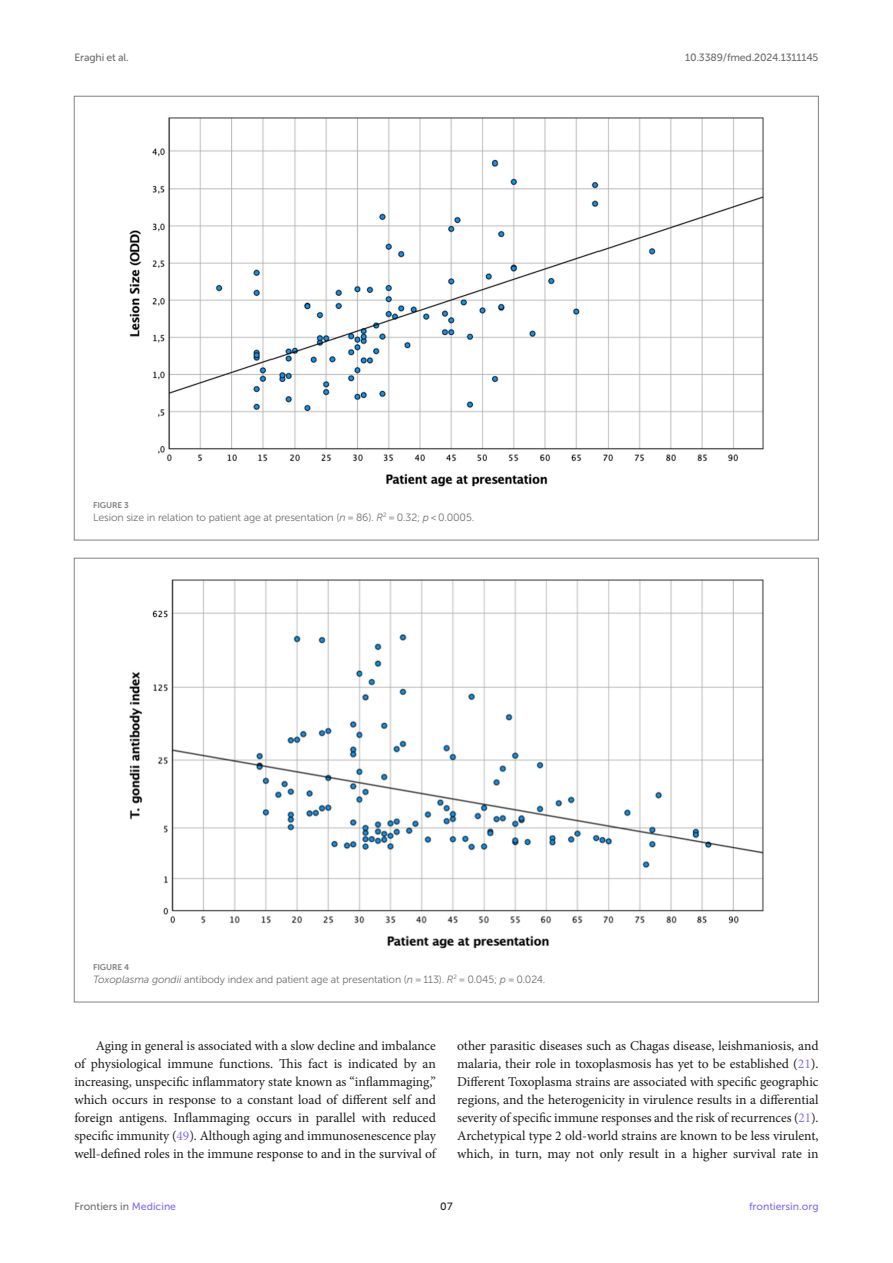
<style>
.page{position:relative;width:893px;height:1263px;background:#fff}
.page>*{position:absolute;margin:0;border:0;box-sizing:border-box;transform-origin:0 0}
.TEXT{font:13.5px/18px "Minion Pro";letter-spacing:-.005em;color:#1b1c1b;text-align:justify}
.FIG_LEG{font:10.5px "Museo Sans 300";letter-spacing:-.01em;color:#706f70}
.t1{font:10.5px "Museo Sans 500";letter-spacing:-.015em;color:#706f70}
.t2{font:10.5px "Museo Sans 500";color:#856df0}
.t3{font:10.5px "Museo Sans 500";color:#1b1c1b}
.FIG_HD{font:8.25px "Museo Sans 700";letter-spacing:-.01em;color:#7e7f7f}
.s1{font-style:italic}
.s2{color:#856df0}
</style>
<div class="page">
<img style="left:129px;top:117px;width:635px;height:370px">
<img style="left:129px;top:579px;width:635px;height:370px">
<p class="t1" style="left:74px;top:51px;width:56px">Eraghi et al.</p>
<p class="t1" style="left:685px;top:51px;width:135px">10.3389/fmed.2024.1311145</p>
<p class="FIG_HD" style="left:93px;top:500px;width:37px">FIGURE 3</p>
<p class="FIG_LEG" style="left:93px;top:512px;width:383px">Lesion size in relation to patient age at presentation (<span class="s1">n</span> = 86). <span class="s1">R</span><sup>2</sup> = 0.32; <span class="s1">p</span> &lt; 0.0005.</p>
<p class="FIG_HD" style="left:93px;top:962px;width:37px">FIGURE 4</p>
<p class="FIG_LEG" style="left:93px;top:974px;width:454px"><span class="s1">Toxoplasma gondii</span> antibody index and patient age at presentation (<span class="s1">n</span> = 113). <span class="s1">R</span><sup>2</sup> = 0.045; <span class="s1">p</span> = 0.024.</p>
<p class="TEXT" style="left:74px;top:1037px;width:363px;text-indent:21px">Aging in general is associated with a slow decline and imbalance of physiological immune functions. This fact is indicated by an increasing, unspecific inflammatory state known as “inflammaging,” which occurs in response to a constant load of different self and foreign antigens. Inflammaging occurs in parallel with reduced specific immunity (<span class="s2">49</span>). Although aging and immunosenescence play well-defined roles in the immune response to and in the survival of</p>
<p class="TEXT" style="left:457px;top:1037px;width:363px">other parasitic diseases such as Chagas disease, leishmaniosis, and malaria, their role in toxoplasmosis has yet to be established (<span class="s2">21</span>).<br>Different Toxoplasma strains are associated with specific geographic regions, and the heterogenicity in virulence results in a differential severity of specific immune responses and the risk of recurrences (<span class="s2">21</span>).<br>Archetypical type 2 old-world strains are known to be less virulent, which, in turn, may not only result in a higher survival rate in</p>
<p class="t1" style="left:74px;top:1200px;width:103px">Frontiers in <span class="s2">Medicine</span></p>
<p class="t3" style="left:440px;top:1200px;width:14px">07</p>
<p class="t2" style="left:749px;top:1200px;width:71px">frontiersin.org</p>
</div>
